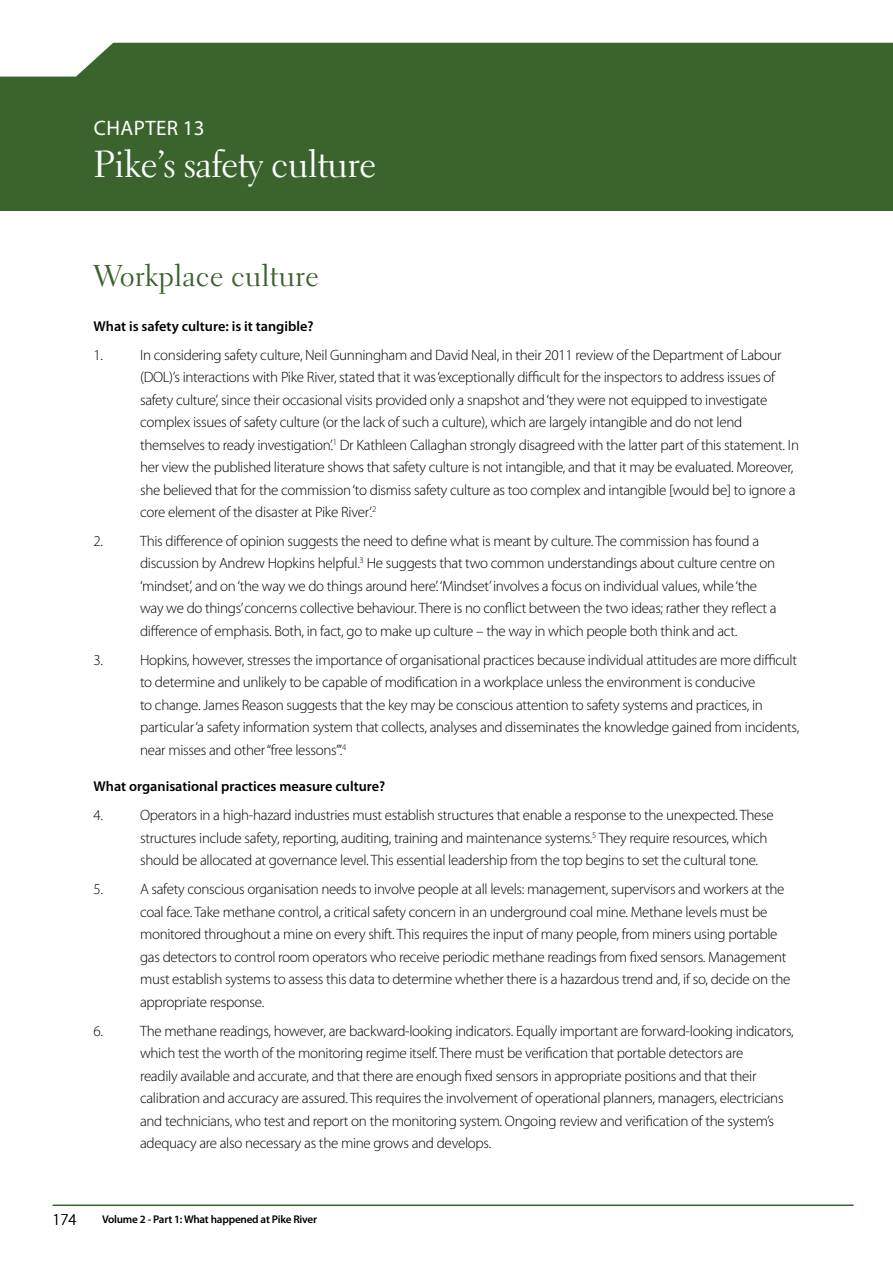
<style>
.page{position:relative;width:893px;height:1263px;background:#fff}
.page>*{position:absolute;margin:0;border:0;box-sizing:border-box;transform-origin:0 0}
.t1{font:37.5px "Electra LH";letter-spacing:-.02em;color:#fff}
.t2{font:30px "Electra LH";color:#3a632d}
.t3{font:21px "Myriad Pro";color:#fff}
.t4{font:300 16.5px "Myriad Pro";color:#000}
.t5{font:300 15px/22.5px "Myriad Pro";letter-spacing:-.02em;color:#000}
.t6{font:600 14.25px "Myriad Pro";color:#000}
.t7{font:600 11.1px "Myriad Pro";letter-spacing:-.02em;color:#000}
</style>
<div class="page">
<hr style="left:53px;top:1204px;width:800px;height:2px;background:#3a632d">
<div style="left:0;top:43px;width:893px;height:167px;background:#3a632d"></div>
<svg style="left:0;top:42px;width:893px;height:35px"></svg>
<h3 class="t3" style="left:94px;top:116px;width:40px">CHAPTER</h3>
<h3 class="t3" style="left:183px;top:116px;width:23px">13</h3>
<h1 class="t1" style="left:94px;top:141px;width:284px">Pike’s safety culture</h1>
<h2 class="t2" style="left:94px;top:257px;width:227px">Workplace culture</h2>
<p class="t6" style="left:94px;top:318px;width:221px">What is safety culture: is it tangible?</p>
<p class="t5" style="left:94px;top:343px;width:11px">1.</p>
<p class="t5" style="left:140px;top:343px;width:660px">In considering safety culture, Neil Gunningham and David Neal, in their 2011 review of the Department of Labour (DOL)’s interactions with Pike River, stated that it was ‘exceptionally difficult for the inspectors to address issues of safety culture’, since their occasional visits provided only a snapshot and ‘they were not equipped to investigate complex issues of safety culture (or the lack of such a culture), which are largely intangible and do not lend themselves to ready investigation’.<sup>1</sup> Dr Kathleen Callaghan strongly disagreed with the latter part of this statement. In her view the published literature shows that safety culture is not intangible, and that it may be evaluated. Moreover, she believed that for the commission ‘to dismiss safety culture as too complex and intangible [would be] to ignore a core element of the disaster at Pike River’.<sup>2</sup></p>
<p class="t5" style="left:94px;top:530px;width:11px">2.</p>
<p class="t5" style="left:140px;top:530px;width:638px">This difference of opinion suggests the need to define what is meant by culture. The commission has found a discussion by Andrew Hopkins helpful.<sup>3</sup> He suggests that two common understandings about culture centre on ‘mindset’, and on ‘the way we do things around here’. ‘Mindset’ involves a focus on individual values, while ‘the way we do things’ concerns collective behaviour. There is no conflict between the two ideas; rather they reflect a difference of emphasis. Both, in fact, go to make up culture – the way in which people both think and act.</p>
<p class="t5" style="left:94px;top:649px;width:11px">3.</p>
<p class="t5" style="left:140px;top:649px;width:661px">Hopkins, however, stresses the importance of organisational practices because individual attitudes are more difficult to determine and unlikely to be capable of modification in a workplace unless the environment is conducive<br>to change. James Reason suggests that the key may be conscious attention to safety systems and practices, in particular ‘a safety information system that collects, analyses and disseminates the knowledge gained from incidents, near misses and other “free lessons”’.<sup>4</sup></p>
<p class="t6" style="left:94px;top:779px;width:293px">What organisational practices measure culture?</p>
<p class="t5" style="left:94px;top:804px;width:11px">4.</p>
<p class="t5" style="left:140px;top:804px;width:635px">Operators in a high-hazard industries must establish structures that enable a response to the unexpected. These structures include safety, reporting, auditing, training and maintenance systems.<sup>5</sup> They require resources, which should be allocated at governance level. This essential leadership from the top begins to set the cultural tone.</p>
<p class="t5" style="left:94px;top:878px;width:11px">5.</p>
<p class="t5" style="left:140px;top:878px;width:652px">A safety conscious organisation needs to involve people at all levels: management, supervisors and workers at the coal face. Take methane control, a critical safety concern in an underground coal mine. Methane levels must be monitored throughout a mine on every shift. This requires the input of many people, from miners using portable gas detectors to control room operators who receive periodic methane readings from fixed sensors. Management must establish systems to assess this data to determine whether there is a hazardous trend and, if so, decide on the appropriate response.</p>
<p class="t5" style="left:94px;top:1019px;width:11px">6.</p>
<p class="t5" style="left:140px;top:1019px;width:655px">The methane readings, however, are backward-looking indicators. Equally important are forward-looking indicators, which test the worth of the monitoring regime itself. There must be verification that portable detectors are<br>readily available and accurate, and that there are enough fixed sensors in appropriate positions and that their calibration and accuracy are assured. This requires the involvement of operational planners, managers, electricians and technicians, who test and report on the monitoring system. Ongoing review and verification of the system’s adequacy are also necessary as the mine grows and develops.</p>
<p class="t4" style="left:52px;top:1211px;width:26px">174</p>
<p class="t7" style="left:102px;top:1213px;width:217px">Volume 2 - Part 1: What happened at Pike River</p>
</div>
